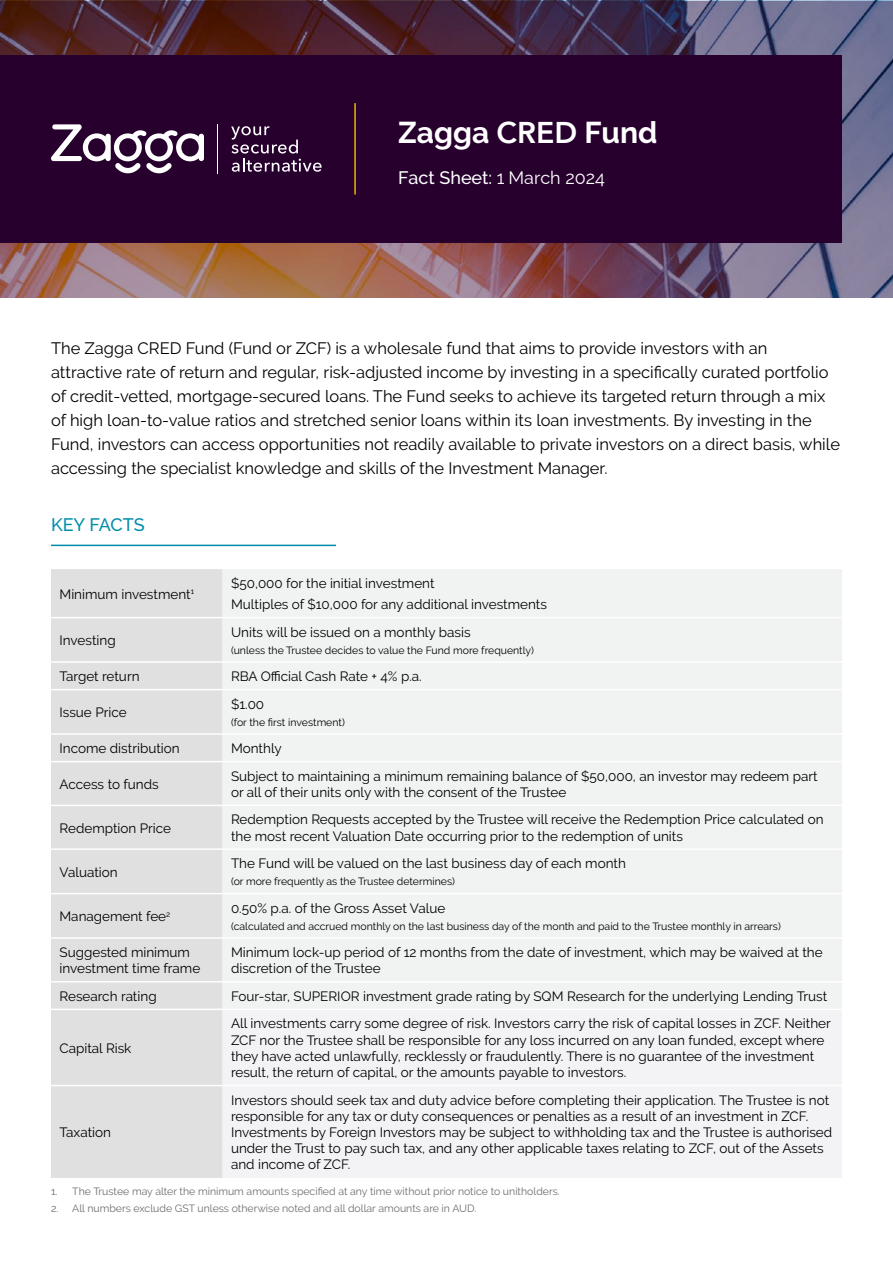
<style>
.page{position:relative;width:893px;height:1263px;background:#fff}
.page>*{position:absolute;margin:0;border:0;box-sizing:border-box;transform-origin:0 0}
.t1{font:700 30px "Raleway";color:#fff}
.t2{font:500 18px "Raleway";color:#fff}
.t3{font:500 18px "Raleway";color:#008da9}
.t4{font:16.5px/24px "Raleway";color:#000}
.t5{font:13.5px/16.2px "Raleway";color:#000}
.t6{font:10.5px "Raleway";color:#000}
.t7{font:10.5px "Raleway";color:#6d6e71}
.s1{font-family:"Avenir";font-weight:800}
.s2{font-weight:400}
</style>
<div class="page">
<img style="left:0;top:1px;width:893px;height:297px">
<div style="left:1px;top:55px;width:841px;height:187px;background:#27002e"></div>
<hr style="left:354px;top:103px;width:2px;height:92px;background:#eab500">
<hr style="left:51px;top:545px;width:285px;height:1px;background:#008da9">
<div style="left:51px;top:569px;width:172px;height:609px;background:#e0e0e0"></div>
<div style="left:223px;top:569px;width:619px;height:439px;background:#f1f2f2"></div>
<div style="left:223px;top:1010px;width:619px;height:168px;background:#f3f2f4"></div>
<hr style="left:51px;top:617px;width:172px;height:1px;background:#fff">
<hr style="left:223px;top:617px;width:619px;height:1px;background:#fff">
<hr style="left:51px;top:661px;width:172px;height:2px;background:#fff">
<hr style="left:223px;top:661px;width:619px;height:2px;background:#fff">
<hr style="left:51px;top:689px;width:172px;height:1px;background:#fff">
<hr style="left:223px;top:689px;width:619px;height:1px;background:#fff">
<hr style="left:51px;top:733px;width:172px;height:2px;background:#fff">
<hr style="left:223px;top:733px;width:619px;height:2px;background:#fff">
<hr style="left:51px;top:761px;width:172px;height:1px;background:#fff">
<hr style="left:223px;top:761px;width:619px;height:1px;background:#fff">
<hr style="left:51px;top:805px;width:172px;height:1px;background:#fff">
<hr style="left:223px;top:805px;width:619px;height:1px;background:#fff">
<hr style="left:51px;top:848px;width:172px;height:2px;background:#fff">
<hr style="left:223px;top:848px;width:619px;height:2px;background:#fff">
<hr style="left:51px;top:893px;width:172px;height:1px;background:#fff">
<hr style="left:223px;top:893px;width:619px;height:1px;background:#fff">
<hr style="left:51px;top:937px;width:172px;height:2px;background:#fff">
<hr style="left:223px;top:937px;width:619px;height:2px;background:#fff">
<hr style="left:51px;top:981px;width:172px;height:1px;background:#fff">
<hr style="left:223px;top:981px;width:619px;height:1px;background:#fff">
<hr style="left:51px;top:1009px;width:172px;height:1px;background:#fff">
<hr style="left:51px;top:1085px;width:172px;height:1px;background:#fff">
<hr style="left:223px;top:1085px;width:619px;height:1px;background:#fff">
<svg style="left:51px;top:124px;width:153px;height:49px"></svg>
<svg style="left:231px;top:126px;width:91px;height:46px"></svg>
<hr style="left:217px;top:124px;width:1px;height:49px;background:#fff">
<h1 class="t1" style="left:398px;top:121px;width:261px">Zagga <span class="s1">CRED</span> Fund</h1>
<h2 class="t2" style="left:398px;top:167px;width:208px">Fact Sheet: <span class="s2">1 March 2024</span></h2>
<p class="t4" style="left:51px;top:337px;width:790px">The Zagga CRED Fund (Fund or ZCF) is a wholesale fund that aims to provide investors with an attractive rate of return and regular, risk-adjusted income by investing in a specifically curated portfolio of credit-vetted, mortgage-secured loans. The Fund seeks to achieve its targeted return through a mix of high loan-to-value ratios and stretched senior loans within its loan investments. By investing in the Fund, investors can access opportunities not readily available to private investors on a direct basis, while accessing the specialist knowledge and skills of the Investment Manager.</p>
<h2 class="t3" style="left:51px;top:514px;width:95px">KEY FACTS</h2>
<p class="t5" style="left:60px;top:586px;width:136px">Minimum investment<sup>1</sup></p>
<p class="t5" style="left:231px;top:574px;width:317px;line-height:20.4px">$50,000 for the initial investment<br>Multiples of $10,000 for any additional investments</p>
<p class="t5" style="left:60px;top:633px;width:58px">Investing</p>
<p class="t5" style="left:231px;top:625px;width:241px">Units will be issued on a monthly basis</p>
<p class="t6" style="left:231px;top:645px;width:304px">(unless the Trustee decides to value the Fund more frequently)</p>
<p class="t5" style="left:60px;top:669px;width:82px">Target return</p>
<p class="t5" style="left:231px;top:668px;width:192px">RBA Official Cash Rate + 4% p.a.</p>
<p class="t5" style="left:60px;top:705px;width:69px">Issue Price</p>
<p class="t5" style="left:231px;top:697px;width:35px">$1.00</p>
<p class="t6" style="left:231px;top:716px;width:115px">(for the first investment)</p>
<p class="t5" style="left:60px;top:741px;width:122px">Income distribution</p>
<p class="t5" style="left:231px;top:741px;width:52px">Monthly</p>
<p class="t5" style="left:60px;top:777px;width:101px">Access to funds</p>
<p class="t5" style="left:231px;top:768px;width:588px">Subject to maintaining a minimum remaining balance of $50,000, an investor may redeem part or all of their units only with the consent of the Trustee</p>
<p class="t5" style="left:60px;top:820px;width:113px">Redemption Price</p>
<p class="t5" style="left:231px;top:812px;width:594px">Redemption Requests accepted by the Trustee will receive the Redemption Price calculated on the most recent Valuation Date occurring prior to the redemption of units</p>
<p class="t5" style="left:60px;top:864px;width:60px">Valuation</p>
<p class="t5" style="left:231px;top:856px;width:396px">The Fund will be valued on the last business day of each month</p>
<p class="t6" style="left:231px;top:876px;width:225px">(or more frequently as the Trustee determines)</p>
<p class="t5" style="left:60px;top:909px;width:112px">Management fee<sup>2</sup></p>
<p class="t5" style="left:231px;top:900px;width:216px">0.50% p.a. of the Gross Asset Value</p>
<p class="t6" style="left:231px;top:921px;width:551px">(calculated and accrued monthly on the last business day of the month and paid to the Trustee monthly in arrears)</p>
<p class="t5" style="left:60px;top:945px;width:142px">Suggested minimum investment time frame</p>
<p class="t5" style="left:231px;top:945px;width:593px">Minimum lock-up period of 12 months from the date of investment, which may be waived at the discretion of the Trustee</p>
<p class="t5" style="left:60px;top:989px;width:99px">Research rating</p>
<p class="t5" style="left:231px;top:989px;width:598px">Four-star, SUPERIOR investment grade rating by SQM Research for the underlying Lending Trust</p>
<p class="t5" style="left:60px;top:1041px;width:73px">Capital Risk</p>
<p class="t5" style="left:231px;top:1016px;width:601px">All investments carry some degree of risk. Investors carry the risk of capital losses in ZCF. Neither ZCF nor the Trustee shall be responsible for any loss incurred on any loan funded, except where they have acted unlawfully, recklessly or fraudulently. There is no guarantee of the investment result, the return of capital, or the amounts payable to investors.</p>
<p class="t5" style="left:231px;top:1092px;width:603px">Investors should seek tax and duty advice before completing their application. The Trustee is not responsible for any tax or duty consequences or penalties as a result of an investment in ZCF.<br>Investments by Foreign Investors may be subject to withholding tax and the Trustee is authorised under the Trust to pay such tax, and any other applicable taxes relating to ZCF, out of the Assets and income of ZCF.</p>
<p class="t7" style="left:51px;top:1185px;width:510px">1. The Trustee may alter the minimum amounts specified at any time without prior notice to unitholders.</p>
<p class="t7" style="left:51px;top:1202px;width:427px">2. All numbers exclude GST unless otherwise noted and all dollar amounts are in AUD.</p>
<p class="t5" style="left:60px;top:1125px;width:53px">Taxation</p>
</div>
